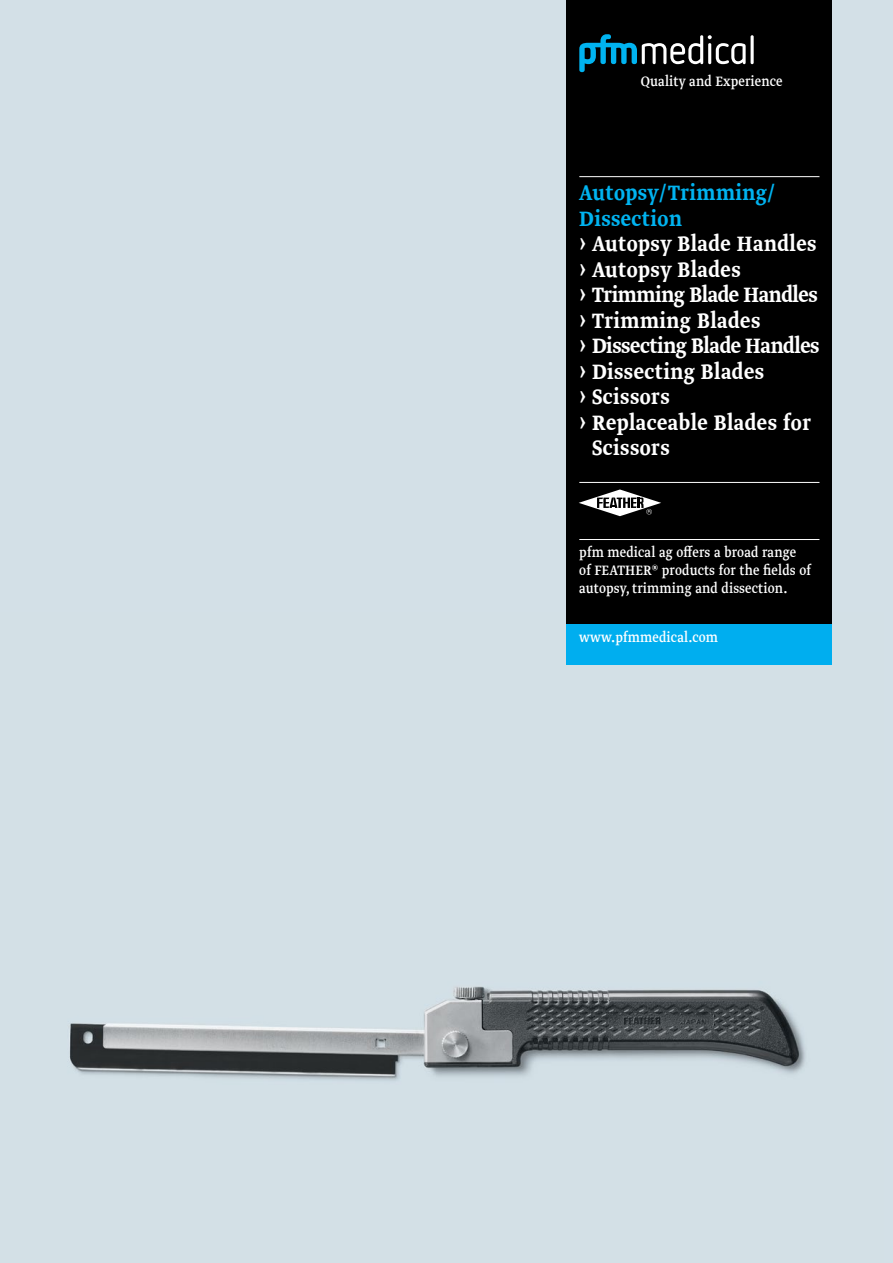
<style>
.page{position:relative;width:893px;height:1263px;background:#d3e0e7}
.page>*{position:absolute;margin:0;border:0;box-sizing:border-box;transform-origin:0 0}
.t1{font:500 24.75px "pfmmedical";letter-spacing:.02em;color:#fff}
.t2{font:500 24.75px "pfmmedical";letter-spacing:-.015em;color:#fff}
.t3{font:500 24.75px "pfmmedical";letter-spacing:.02em;color:#00b3f0}
.t4{font:16.2px/18.5px "pfmmedical";letter-spacing:.01em;color:#fff}
.s1{font-weight:400;font-size:31.5px}
</style>
<div class="page">
<img style="left:69px;top:612px;width:737px;height:469px">
<div style="left:567px;top:0;width:265px;height:665px;background:#000"></div>
<hr style="left:579px;top:176px;width:240px;height:1px;background:#fff">
<div style="left:567px;top:624px;width:265px;height:41px;background:#00aeef"></div>
<hr style="left:751px;top:35px;width:3px;height:29px;background:#fff;border-radius:2px">
<svg style="left:579px;top:34px;width:167px;height:38px"></svg>
<hr style="left:579px;top:539px;width:240px;height:1px;background:#fff">
<hr style="left:579px;top:482px;width:240px;height:1px;background:#fff">
<svg style="left:579px;top:489px;width:82px;height:27px"></svg>
<p class="t4" style="left:641px;top:72px;width:143px">Quality and Experience</p>
<h1 class="t3" style="left:579px;top:177px;width:197px">Autopsy/Trimming/</h1>
<h1 class="t3" style="left:579px;top:203px;width:104px">Dissection</h1>
<h1 class="t1" style="left:579px;top:228px;width:238px"><span class="s1">›</span> Autopsy Blade Handles</h1>
<h1 class="t1" style="left:579px;top:254px;width:163px"><span class="s1">›</span> Autopsy Blades</h1>
<h1 class="t2" style="left:579px;top:279px;width:240px"><span class="s1">›</span> Trimming Blade Handles</h1>
<h1 class="t1" style="left:579px;top:305px;width:182px"><span class="s1">›</span> Trimming Blades</h1>
<h1 class="t2" style="left:579px;top:330px;width:242px"><span class="s1">›</span> Dissecting Blade Handles</h1>
<h1 class="t1" style="left:579px;top:356px;width:186px"><span class="s1">›</span> Dissecting Blades</h1>
<h1 class="t1" style="left:579px;top:381px;width:92px"><span class="s1">›</span> Scissors</h1>
<h1 class="t1" style="left:579px;top:407px;width:233px"><span class="s1">›</span> Replaceable Blades for</h1>
<h1 class="t1" style="left:592px;top:432px;width:79px">Scissors</h1>
<p class="t4" style="left:579px;top:543px;width:233px">pfm medical ag offers a broad range of FEATHER® products for the fields of autopsy, trimming and dissection.</p>
<p class="t4" style="left:579px;top:629px;width:140px">www.pfmmedical.com</p>
</div>
